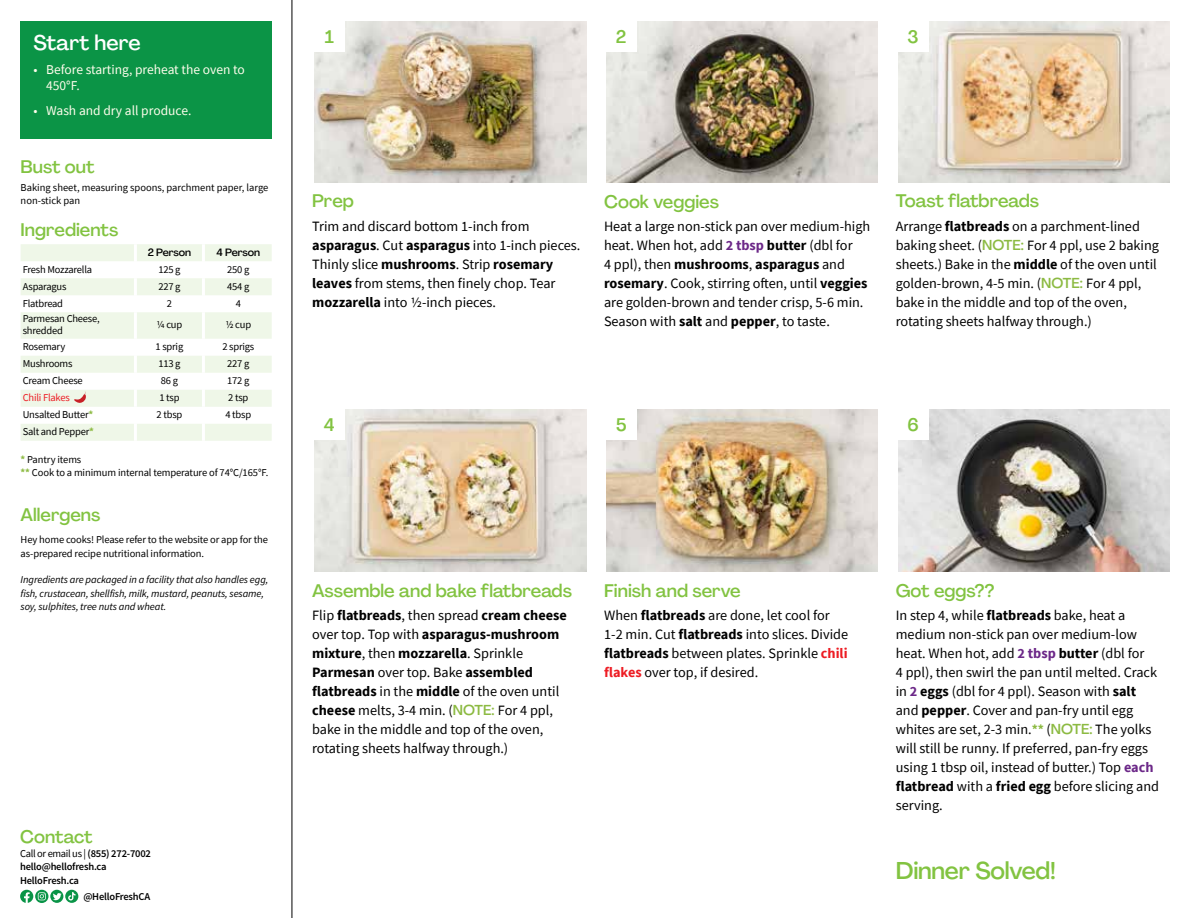
<style>
.page{position:relative;width:1188px;height:918px;background:#fff}
.page>*{position:absolute;margin:0;border:0;box-sizing:border-box;transform-origin:0 0}
.t1{font:500 24px "Agrandir";letter-spacing:-.01em;color:#82c341}
.t2{font:500 21px "Agrandir";color:#fff}
.t3{font:500 18px "Agrandir";color:#82c341}
.t4{font:14.25px/19px "Source Sans Pro";color:#000}
.t5{font:13.5px/16.2px "Source Sans Pro";color:#fffdec}
.t6{font:10.5px/13.5px "Source Sans Pro";letter-spacing:-.02em;color:#000}
.t7{font:italic 10.5px/13.5px "Source Sans Pro";letter-spacing:-.01em;color:#000}
.t8{font:600 10.5px/13.5px "Source Sans Pro";letter-spacing:-.02em;color:#000}
.t9{font:10.5px/13.5px "Source Sans Pro";color:#000}
.t10{font:500 10.5px "Agrandir";letter-spacing:-.01em;color:#000}
.t11{font:10.5px "Source Sans Pro";letter-spacing:-.02em;color:#ed1d24}
.s1{font-weight:700;color:#8cba42}
.s2{font-weight:400}
.s3{font-weight:700}
.s4{font-weight:700;color:#6c2888}
.s5{font-family:"Agrandir";font-weight:500;color:#8cba42}
.s6{font-weight:700;color:#ed1d24}
.s7{font-weight:700;font-size:13.5px;color:#8cba42}
</style>
<div class="page">
<hr style="left:292px;top:0;width:1px;height:918px;background:#000">
<img style="left:314px;top:409px;width:272px;height:162px">
<img style="left:606px;top:409px;width:272px;height:162px">
<img style="left:898px;top:409px;width:272px;height:162px">
<img style="left:314px;top:21px;width:272px;height:161px">
<img style="left:606px;top:21px;width:272px;height:161px">
<img style="left:898px;top:21px;width:272px;height:161px">
<div style="left:21px;top:21px;width:251px;height:117px;background:#0b9446"></div>
<svg style="left:20px;top:890px;width:42px;height:13px"></svg>
<svg style="left:65px;top:890px;width:13px;height:13px"></svg>
<svg style="left:68px;top:892px;width:8px;height:9px"></svg>
<div style="left:313px;top:408px;width:32px;height:32px;background:#fff"></div>
<div style="left:605px;top:408px;width:32px;height:32px;background:#fff"></div>
<div style="left:897px;top:408px;width:32px;height:32px;background:#fff"></div>
<div style="left:313px;top:20px;width:32px;height:32px;background:#fff"></div>
<div style="left:605px;top:20px;width:32px;height:32px;background:#fff"></div>
<div style="left:897px;top:20px;width:32px;height:32px;background:#fff"></div>
<svg style="left:21px;top:244px;width:251px;height:197px;fill:#eff7e8"></svg>
<hr style="left:134px;top:244px;width:3px;height:17px;background:#fff">
<hr style="left:202px;top:244px;width:3px;height:17px;background:#fff">
<hr style="left:134px;top:261px;width:3px;height:17px;background:#fff">
<hr style="left:202px;top:261px;width:3px;height:17px;background:#fff">
<hr style="left:134px;top:278px;width:3px;height:17px;background:#fff">
<hr style="left:202px;top:278px;width:3px;height:17px;background:#fff">
<hr style="left:134px;top:295px;width:3px;height:17px;background:#fff">
<hr style="left:202px;top:295px;width:3px;height:17px;background:#fff">
<hr style="left:134px;top:312px;width:3px;height:27px;background:#fff">
<hr style="left:202px;top:312px;width:3px;height:27px;background:#fff">
<hr style="left:134px;top:339px;width:3px;height:17px;background:#fff">
<hr style="left:202px;top:339px;width:3px;height:17px;background:#fff">
<hr style="left:134px;top:356px;width:3px;height:17px;background:#fff">
<hr style="left:202px;top:356px;width:3px;height:17px;background:#fff">
<hr style="left:134px;top:373px;width:3px;height:17px;background:#fff">
<hr style="left:202px;top:373px;width:3px;height:17px;background:#fff">
<hr style="left:134px;top:390px;width:3px;height:17px;background:#fff">
<hr style="left:202px;top:390px;width:3px;height:17px;background:#fff">
<hr style="left:134px;top:407px;width:3px;height:17px;background:#fff">
<hr style="left:202px;top:407px;width:3px;height:17px;background:#fff">
<hr style="left:134px;top:424px;width:3px;height:17px;background:#fff">
<hr style="left:202px;top:424px;width:3px;height:17px;background:#fff">
<svg style="left:74px;top:391px;width:12px;height:15px"></svg>
<h2 class="t2" style="left:33px;top:29px;width:109px">Start here</h2>
<p class="t5" style="left:46px;top:62px;width:200px;text-indent:-13px">• Before starting, preheat the oven to<br>450°F.</p>
<p class="t5" style="left:33px;top:102px;width:160px">• Wash and dry all produce.</p>
<p class="t3" style="left:21px;top:156px;width:75px">Bust out</p>
<p class="t9" style="left:21px;top:180px;width:249px">Baking sheet, measuring spoons, parchment paper, large non-stick pan</p>
<p class="t3" style="left:21px;top:218px;width:99px">Ingredients</p>
<p class="t10" style="left:148px;top:246px;width:45px">2 Person</p>
<p class="t10" style="left:217px;top:246px;width:45px">4 Person</p>
<p class="t6" style="left:23px;top:262px;width:71px">Fresh Mozzarella</p>
<p class="t6" style="left:158px;top:262px;width:24px">125 g</p>
<p class="t6" style="left:227px;top:262px;width:24px">250 g</p>
<p class="t6" style="left:23px;top:279px;width:45px">Asparagus</p>
<p class="t6" style="left:158px;top:279px;width:24px">227 g</p>
<p class="t6" style="left:227px;top:279px;width:24px">454 g</p>
<p class="t6" style="left:23px;top:296px;width:42px">Flatbread</p>
<p class="t6" style="left:167px;top:296px;width:7px">2</p>
<p class="t6" style="left:236px;top:296px;width:7px">4</p>
<p class="t6" style="left:23px;top:313px;width:79px;line-height:12px">Parmesan Cheese, shredded</p>
<p class="t6" style="left:157px;top:318px;width:27px">1/4 cup</p>
<p class="t6" style="left:225px;top:318px;width:27px">1/2 cup</p>
<p class="t6" style="left:23px;top:340px;width:44px">Rosemary</p>
<p class="t6" style="left:156px;top:340px;width:29px">1 sprig</p>
<p class="t6" style="left:222px;top:340px;width:33px">2 sprigs</p>
<p class="t6" style="left:23px;top:357px;width:51px">Mushrooms</p>
<p class="t6" style="left:158px;top:357px;width:24px">113 g</p>
<p class="t6" style="left:227px;top:357px;width:24px">227 g</p>
<p class="t6" style="left:23px;top:374px;width:62px">Cream Cheese</p>
<p class="t6" style="left:161px;top:374px;width:19px">86 g</p>
<p class="t6" style="left:227px;top:374px;width:24px">172 g</p>
<p class="t11" style="left:23px;top:391px;width:49px">Chili Flakes</p>
<p class="t6" style="left:159px;top:391px;width:22px">1 tsp</p>
<p class="t6" style="left:228px;top:391px;width:22px">2 tsp</p>
<p class="t6" style="left:23px;top:408px;width:72px">Unsalted Butter<span class="s1">*</span></p>
<p class="t6" style="left:157px;top:408px;width:27px">2 tbsp</p>
<p class="t6" style="left:225px;top:408px;width:27px">4 tbsp</p>
<p class="t6" style="left:23px;top:425px;width:73px">Salt and Pepper<span class="s1">*</span></p>
<p class="t6" style="left:21px;top:452px;width:249px"><span class="s1">*</span> Pantry items<br><span class="s1">**</span> Cook to a minimum internal temperature of 74°C/165°F.</p>
<p class="t3" style="left:21px;top:504px;width:81px">Allergens</p>
<p class="t6" style="left:21px;top:533px;width:249px">Hey home cooks! Please refer to the website or app for the as-prepared recipe nutritional information.</p>
<p class="t7" style="left:21px;top:573px;width:249px">Ingredients are packaged in a facility that also handles egg, fish, crustacean, shellfish, milk, mustard, peanuts, sesame, soy, sulphites, tree nuts and wheat.</p>
<p class="t3" style="left:20px;top:826px;width:74px">Contact</p>
<p class="t8" style="left:20px;top:847px;width:132px"><span class="s2">Call or email us |</span> (855) 272-7002 hello@hellofresh.ca<br>HelloFresh.ca</p>
<p class="t8" style="left:83px;top:890px;width:68px">@HelloFreshCA</p>
<p class="t3" style="left:325px;top:26px;width:11px">1</p>
<p class="t3" style="left:616px;top:25px;width:12px">2</p>
<p class="t3" style="left:908px;top:25px;width:13px">3</p>
<p class="t3" style="left:312px;top:190px;width:43px">Prep</p>
<p class="t4" style="left:312px;top:216px;width:270px">Trim and discard bottom 1-inch from <span class="s3">asparagus</span>. Cut <span class="s3">asparagus</span> into 1-inch pieces.<br>Thinly slice <span class="s3">mushrooms</span>. Strip <span class="s3">rosemary leaves</span> from stems, then finely chop. Tear <span class="s3">mozzarella</span> into 1/2-inch pieces.</p>
<p class="t3" style="left:604px;top:191px;width:116px">Cook veggies</p>
<p class="t4" style="left:604px;top:217px;width:268px">Heat a large non-stick pan over medium-high heat. When hot, add <span class="s4">2 tbsp</span> <span class="s3">butter</span> (dbl for<br>4 ppl), then <span class="s3">mushrooms</span>, <span class="s3">asparagus</span> and <span class="s3">rosemary</span>. Cook, stirring often, until <span class="s3">veggies </span>are golden-brown and tender crisp, 5-6 min.<br>Season with <span class="s3">salt</span> and <span class="s3">pepper</span>, to taste.</p>
<p class="t3" style="left:896px;top:190px;width:145px">Toast flatbreads</p>
<p class="t4" style="left:896px;top:216px;width:265px">Arrange <span class="s3">flatbreads</span> on a parchment-lined baking sheet. (<span class="s5">NOTE:</span> For 4 ppl, use 2 baking sheets.) Bake in the <span class="s3">middle</span> of the oven until golden-brown, 4-5 min. (<span class="s5">NOTE:</span> For 4 ppl, bake in the middle and top of the oven, rotating sheets halfway through.)</p>
<p class="t3" style="left:324px;top:414px;width:12px">4</p>
<p class="t3" style="left:616px;top:414px;width:12px">5</p>
<p class="t3" style="left:907px;top:413px;width:13px">6</p>
<p class="t3" style="left:312px;top:579px;width:261px">Assemble and bake flatbreads</p>
<p class="t4" style="left:312px;top:606px;width:256px">Flip <span class="s3">flatbreads</span>, then spread <span class="s3">cream cheese </span>over top. Top with <span class="s3">asparagus-mushroom mixture</span>, then <span class="s3">mozzarella</span>. Sprinkle <span class="s3">Parmesan</span> over top. Bake <span class="s3">assembled flatbreads</span> in the <span class="s3">middle</span> of the oven until <span class="s3">cheese</span> melts, 3-4 min. (<span class="s5">NOTE:</span> For 4 ppl, bake in the middle and top of the oven, rotating sheets halfway through.)</p>
<p class="t3" style="left:604px;top:579px;width:138px">Finish and serve</p>
<p class="t4" style="left:604px;top:606px;width:246px">When <span class="s3">flatbreads</span> are done, let cool for 1-2 min. Cut <span class="s3">flatbreads</span> into slices. Divide <span class="s3">flatbreads</span> between plates. Sprinkle <span class="s6">chili flakes</span> over top, if desired.</p>
<p class="t3" style="left:896px;top:579px;width:100px">Got eggs??</p>
<p class="t4" style="left:896px;top:606px;width:265px">In step 4, while <span class="s3">flatbreads</span> bake, heat a medium non-stick pan over medium-low heat. When hot, add <span class="s4">2 tbsp</span> <span class="s3">butter</span> (dbl for<br>4 ppl), then swirl the pan until melted. Crack in <span class="s4">2</span> <span class="s3">eggs</span> (dbl for 4 ppl). Season with <span class="s3">salt </span>and <span class="s3">pepper</span>. Cover and pan-fry until egg whites are set, 2-3 min.<span class="s7">**</span> (<span class="s5">NOTE:</span> The yolks will still be runny. If preferred, pan-fry eggs using 1 tbsp oil, instead of butter.) Top <span class="s4">each </span><span class="s3">flatbread</span> with a <span class="s3">fried egg</span> before slicing and serving.</p>
<h1 class="t1" style="left:896px;top:856px;width:162px">Dinner Solved!</h1>
</div>
